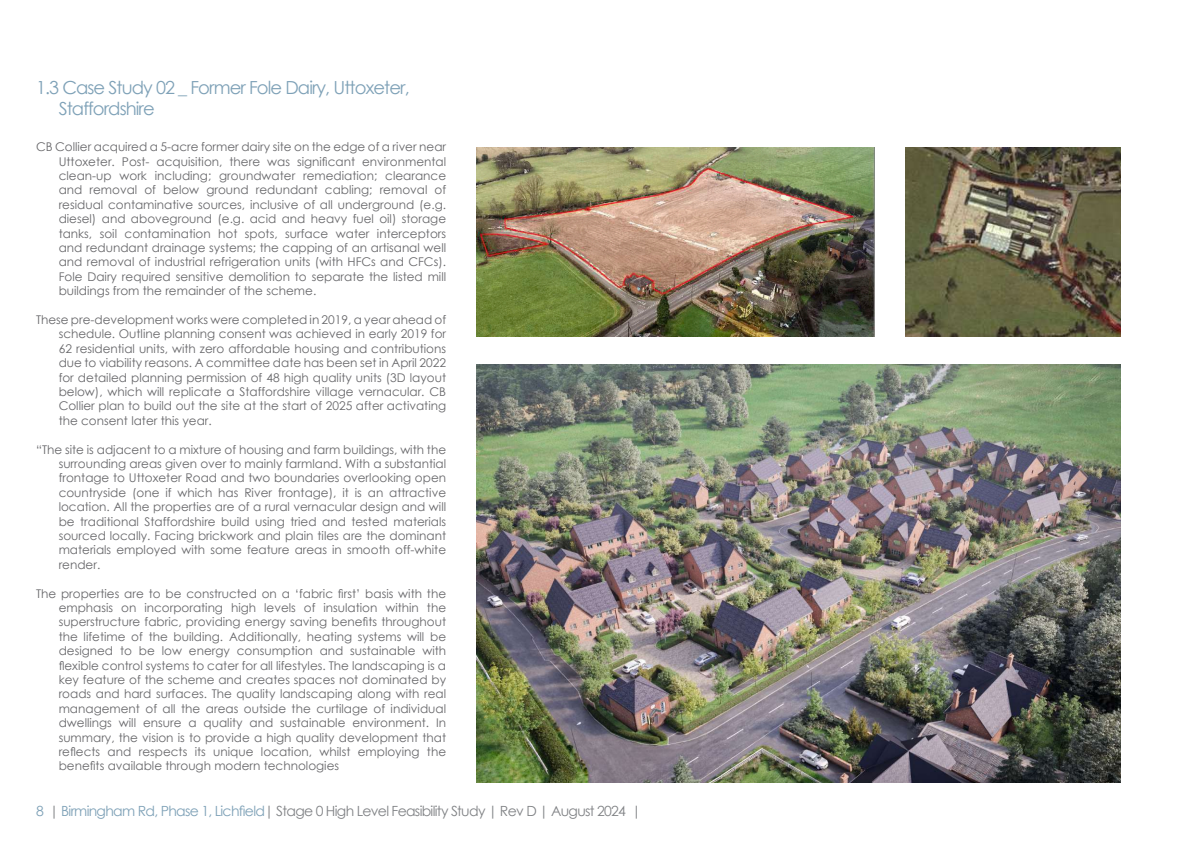
<style>
.page{position:relative;width:1191px;height:842px;background:#fff}
.page>*{position:absolute;margin:0;border:0;box-sizing:border-box;transform-origin:0 0}
.t1{font:18px/21.6px "Century Gothic";letter-spacing:-.05em;color:#7ea1b7}
.t2{font:14px "Century Gothic";letter-spacing:-.05em;color:#808285}
.t3{font:12px/14.4px "Century Gothic";color:#67676a;text-align:justify}
.s1{color:#7ea1b7}
</style>
<div class="page">
<img style="left:905px;top:147px;width:215px;height:189px">
<img style="left:476px;top:364px;width:644px;height:418px">
<img style="left:476px;top:147px;width:398px;height:189px">
<h1 class="t1" style="left:59px;top:76px;width:352px;text-indent:-23px">1.3 Case Study 02 _ Former Fole Dairy, Uttoxeter,<br>Staffordshire</h1>
<p class="t3" style="left:59px;top:139px;width:389px;text-indent:-23px">CB Collier acquired a 5-acre former dairy site on the edge of a river near Uttoxeter. Post- acquisition, there was significant environmental clean-up work including; groundwater remediation; clearance and removal of below ground redundant cabling; removal of residual contaminative sources, inclusive of all underground (e.g. diesel) and aboveground (e.g. acid and heavy fuel oil) storage tanks, soil contamination hot spots, surface water interceptors and redundant drainage systems; the capping of an artisanal well and removal of industrial refrigeration units (with HFCs and CFCs).<br>Fole Dairy required sensitive demolition to separate the listed mill buildings from the remainder of the scheme.</p>
<p class="t3" style="left:59px;top:312px;width:389px;text-indent:-23px">These pre-development works were completed in 2019, a year ahead of schedule. Outline planning consent was achieved in early 2019 for 62 residential units, with zero affordable housing and contributions due to viability reasons. A committee date has been set in April 2022 for detailed planning permission of 48 high quality units (3D layout below), which will replicate a Staffordshire village vernacular. CB Collier plan to build out the site at the start of 2025 after activating the consent later this year.</p>
<p class="t3" style="left:59px;top:442px;width:389px;text-indent:-23px">“The site is adjacent to a mixture of housing and farm buildings, with the surrounding areas given over to mainly farmland. With a substantial frontage to Uttoxeter Road and two boundaries overlooking open countryside (one if which has River frontage), it is an attractive location. All the properties are of a rural vernacular design and will be traditional Staffordshire build using tried and tested materials sourced locally. Facing brickwork and plain tiles are the dominant materials employed with some feature areas in smooth off-white render.</p>
<p class="t3" style="left:59px;top:586px;width:389px;text-indent:-23px">The properties are to be constructed on a ‘fabric first’ basis with the emphasis on incorporating high levels of insulation within the superstructure fabric, providing energy saving benefits throughout the lifetime of the building. Additionally, heating systems will be designed to be low energy consumption and sustainable with flexible control systems to cater for all lifestyles. The landscaping is a key feature of the scheme and creates spaces not dominated by roads and hard surfaces. The quality landscaping along with real management of all the areas outside the curtilage of individual dwellings will ensure a quality and sustainable environment. In summary, the vision is to provide a high quality development that reflects and respects its unique location, whilst employing the benefits available through modern technologies</p>
<p class="t2" style="left:36px;top:802px;width:606px"><span class="s1">8</span> | <span class="s1">Birmingham Rd, Phase 1, Lichfield</span>| Stage 0 High Level Feasibility Study | Rev D | August 2024 |</p>
</div>
